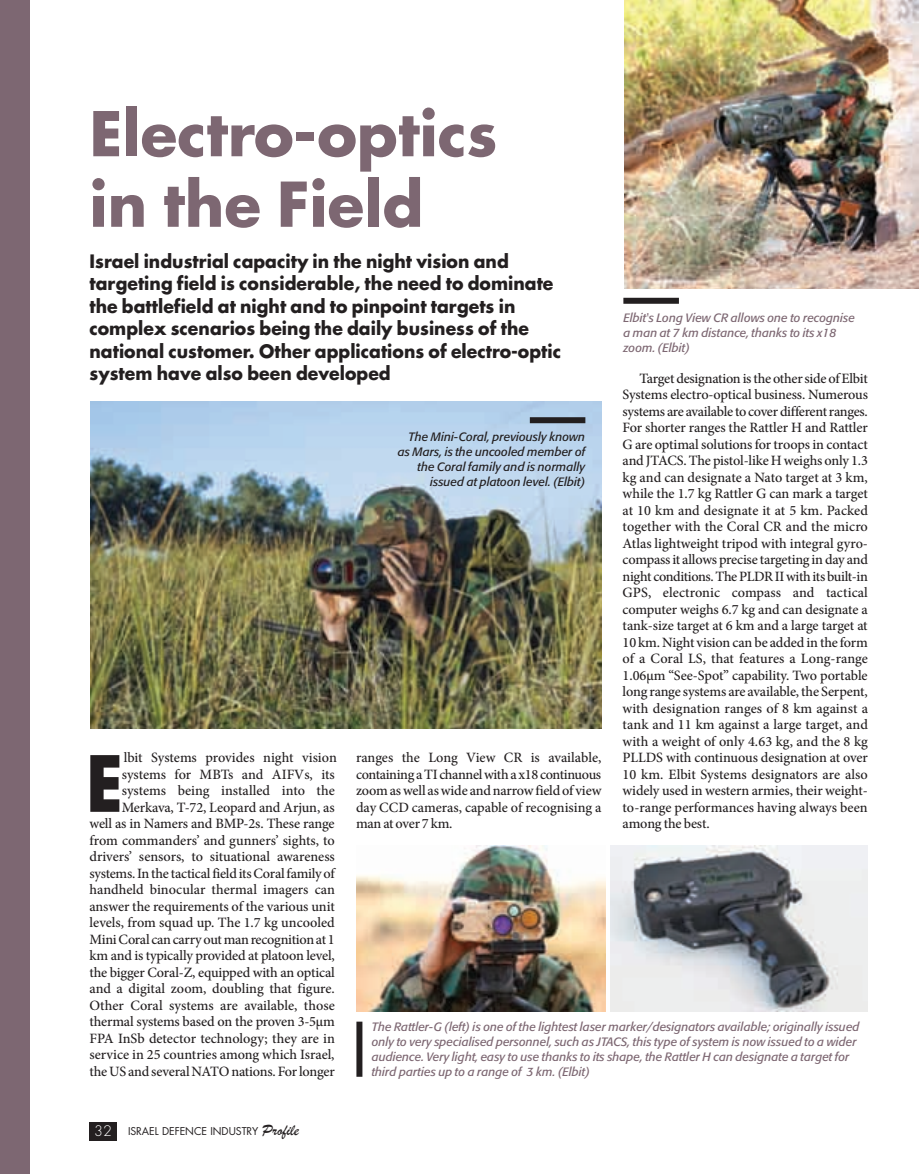
<style>
.page{position:relative;width:919px;height:1174px;background:#fff}
.page>*{position:absolute;margin:0;border:0;box-sizing:border-box;transform-origin:0 0}
.t1{font:700 75.15px "Futura";color:#231f20;scale:.9 1}
.t2{font:700 60px/70.5px "Futura";color:#7d6772}
.t3{font:700 18px/22.5px "Futura";color:#231f20;scale:.96 1}
.t4{font:500 14.25px/16.5px "Minion Pro";letter-spacing:-.005em;color:#231f20;text-align:justify}
.t5{font:300 14.1px "Futura";color:#fff}
.t6{font:italic 12px/15px "Formata";color:#7d6772}
.t7{font:italic 12px/15px "Formata";color:#231f20;text-align:right}
.t8{font:10.5px "Futura";letter-spacing:-.005em;color:#231f20}
.s1{font-family:"Brush Script";font-size:16.5px}
</style>
<div class="page">
<div style="left:89px;top:1121px;width:28px;height:19px;background:#231f20"></div>
<div style="left:0;top:0;width:30px;height:1174px;background:#7d6772"></div>
<img style="left:90px;top:401px;width:511px;height:327px">
<img style="left:624px;top:0;width:294px;height:288px">
<img style="left:356px;top:845px;width:249px;height:166px">
<img style="left:611px;top:845px;width:256px;height:166px">
<div style="left:623px;top:298px;width:56px;height:6px;background:#231f20"></div>
<div style="left:356px;top:1021px;width:6px;height:55px;background:#231f20"></div>
<div style="left:530px;top:417px;width:55px;height:6px;background:#231f20"></div>
<p class="t2" style="left:89px;top:104px;width:409px">Electro-optics in the Field</p>
<p class="t3" style="left:89px;top:251px;width:493px">Israel industrial capacity in the night vision and targeting field is considerable, the need to dominate the battlefield at night and to pinpoint targets in complex scenarios being the daily business of the national customer. Other applications of electro-optic system have also been developed</p>
<p class="t6" style="left:623px;top:311px;width:233px">Elbit's Long View CR allows one to recognise a man at 7 km distance, thanks to its x18 zoom. (Elbit)</p>
<p class="t4" style="left:622px;top:371px;width:247px;text-indent:17px">Target designation is the other side of Elbit Systems electro-optical business. Numerous systems are available to cover different ranges.<br>For shorter ranges the Rattler H and Rattler G are optimal solutions for troops in contact and JTACS. The pistol-like H weighs only 1.3 kg and can designate a Nato target at 3 km, while the 1.7 kg Rattler G can mark a target at 10 km and designate it at 5 km. Packed together with the Coral CR and the micro Atlas lightweight tripod with integral gyro&shy;compass it allows precise targeting in day and night conditions. The PLDR II with its built-in GPS, electronic compass and tactical computer weighs 6.7 kg and can designate a tank-size target at 6 km and a large target at 10 km. Night vision can be added in the form of a Coral LS, that features a Long-range 1.06μm “See-Spot” capability. Two portable long range systems are available, the Serpent, with designation ranges of 8 km against a tank and 11 km against a large target, and with a weight of only 4.63 kg, and the 8 kg PLLDS with continuous designation at over 10 km. Elbit Systems designators are also widely used in western armies, their weight&shy;to-range performances having always been among the best.</p>
<p class="t7" style="left:398px;top:430px;width:189px">The Mini-Coral, previously known as Mars, is the uncooled member of the Coral family and is normally issued at platoon level. (Elbit)</p>
<p class="t4" style="left:89px;top:750px;width:249px;text-align:right">lbit Systems provides night vision systems for MBTs and AIFVs, its systems being installed into the Merkava, T-72, Leopard and Arjun, as<br>well as in Namers and BMP-2s. These range from commanders’ and gunners’ sights, to drivers’ sensors, to situational awareness systems. In the tactical field its Coral family of handheld binocular thermal imagers can answer the requirements of the various unit levels, from squad up. The 1.7 kg uncooled Mini Coral can carry out man recognition at 1 km and is typically provided at platoon level, the bigger Coral-Z, equipped with an optical and a digital zoom, doubling that figure.<br>Other Coral systems are available, those thermal systems based on the proven 3-5µm FPA InSb detector technology; they are in service in 25 countries among which Israel, the US and several NATO nations. For longer</p>
<p class="t4" style="left:356px;top:750px;width:247px">ranges the Long View CR is available, containing a TI channel with a x18 continuous zoom as well as wide and narrow field of view day CCD cameras, capable of recognising a man at over 7 km.</p>
<p class="t1" style="left:86px;top:749px;width:43px">E</p>
<p class="t6" style="left:371px;top:1020px;width:489px">The Rattler-G (left) is one of the lightest laser marker/designators available; originally issued only to very specialised personnel, such as JTACS, this type of system is now issued to a wider audience. Very light, easy to use thanks to its shape, the Rattler H can designate a target for third parties up to a range of 3 km. (Elbit)</p>
<p class="t5" style="left:94px;top:1124px;width:19px">32</p>
<p class="t8" style="left:128px;top:1126px;width:172px">ISRAEL DEFENCE INDUSTRY <span class="s1">Profile</span></p>
</div>
